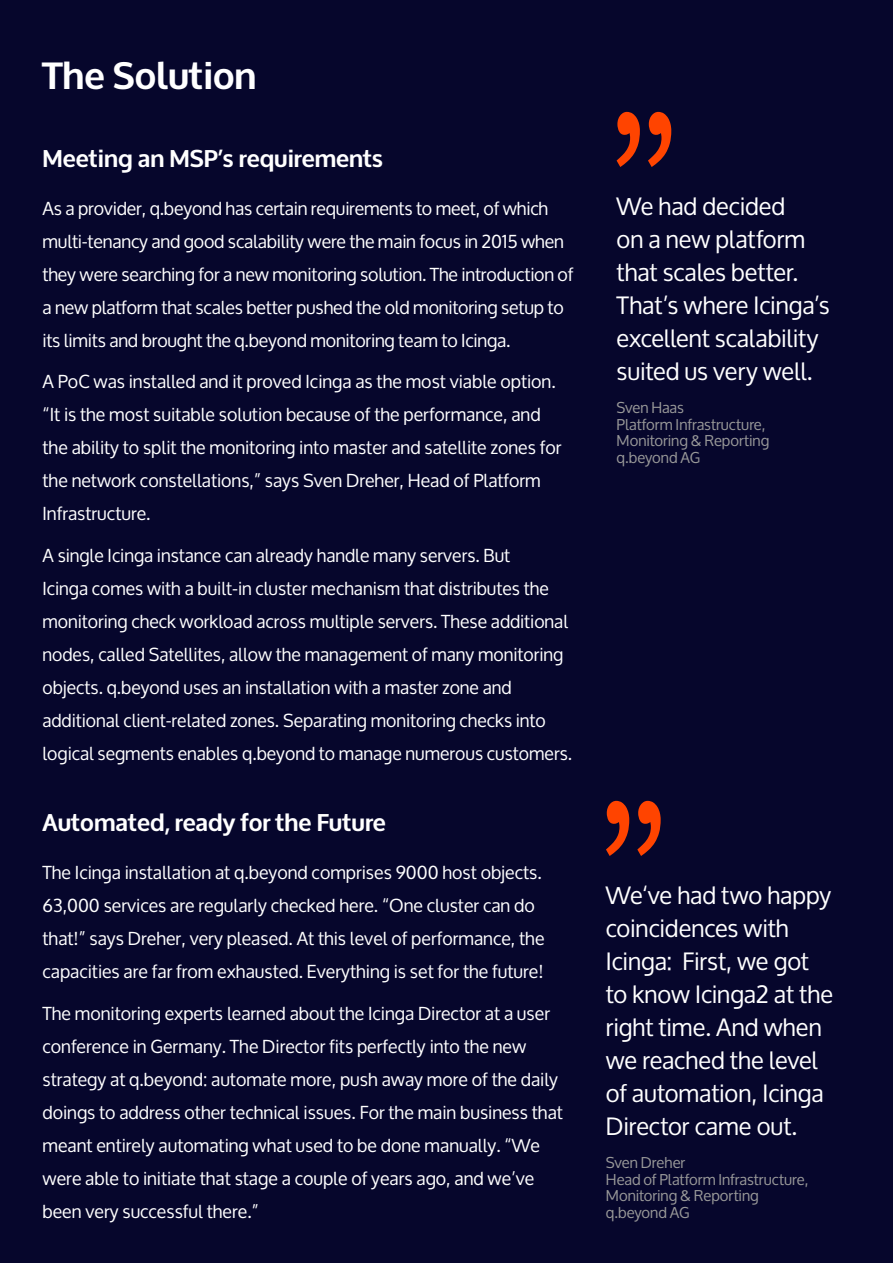
<style>
.page{position:relative;width:893px;height:1263px;background:#06062c}
.page>*{position:absolute;margin:0;border:0;box-sizing:border-box;transform-origin:0 0}
.t1{font:700 37.5px "Oxygen";color:#fff}
.t2{font:24px/33px "Oxygen";letter-spacing:-.005em;color:#fff}
.t3{font:700 24px "Oxygen";color:#fff}
.t4{font:18px/33px "Oxygen";color:#fff}
.t5{font:15px/16.5px "Oxygen";color:#999}
</style>
<div class="page">
<svg style="left:617px;top:112px;width:54px;height:55px"></svg>
<svg style="left:606px;top:801px;width:55px;height:55px"></svg>
<h1 class="t1" style="left:43px;top:52px;width:215px">The Solution</h1>
<h2 class="t3" style="left:43px;top:143px;width:342px">Meeting an MSP’s requirements</h2>
<p class="t4" style="left:43px;top:192px;width:532px">As a provider, q.beyond has certain requirements to meet, of which multi-tenancy and good scalability were the main focus in 2015 when they were searching for a new monitoring solution. The introduction of a new platform that scales better pushed the old monitoring setup to its limits and brought the q.beyond monitoring team to Icinga.</p>
<p class="t4" style="left:43px;top:365px;width:520px">A PoC was installed and it proved Icinga as the most viable option. “It is the most suitable solution because of the performance, and the ability to split the monitoring into master and satellite zones for the network constellations,” says Sven Dreher, Head of Platform Infrastructure.</p>
<p class="t4" style="left:43px;top:539px;width:531px">A single Icinga instance can already handle many servers. But<br>Icinga comes with a built-in cluster mechanism that distributes the monitoring check workload across multiple servers. These additional nodes, called Satellites, allow the management of many monitoring objects. q.beyond uses an installation with a master zone and additional client-related zones. Separating monitoring checks into logical segments enables q.beyond to manage numerous customers.</p>
<h2 class="t3" style="left:43px;top:808px;width:345px">Automated, ready for the Future</h2>
<p class="t4" style="left:43px;top:856px;width:503px">The Icinga installation at q.beyond comprises 9000 host objects.<br>63,000 services are regularly checked here. “One cluster can do that!” says Dreher, very pleased. At this level of performance, the capacities are far from exhausted. Everything is set for the future!</p>
<p class="t4" style="left:43px;top:997px;width:522px">The monitoring experts learned about the Icinga Director at a user conference in Germany. The Director fits perfectly into the new strategy at q.beyond: automate more, push away more of the daily doings to address other technical issues. For the main business that meant entirely automating what used to be done manually. “We were able to initiate that stage a couple of years ago, and we’ve been very successful there.”</p>
<h2 class="t2" style="left:617px;top:190px;width:215px">We had decided<br>on a new platform that scales better.<br>That’s where Icinga’s excellent scalability suited us very well.</h2>
<p class="t5" style="left:617px;top:400px;width:154px">Sven Haas<br>Platform Infrastructure,<br>Monitoring &amp; Reporting q.beyond AG</p>
<h2 class="t2" style="left:606px;top:879px;width:229px">We‘ve had two happy coincidences with<br>Icinga: First, we got to know Icinga2 at the right time. And when we reached the level of automation, Icinga<br>Director came out.</h2>
<p class="t5" style="left:606px;top:1155px;width:204px">Sven Dreher<br>Head of Platform Infrastructure,<br>Monitoring &amp; Reporting q.beyond AG</p>
</div>
